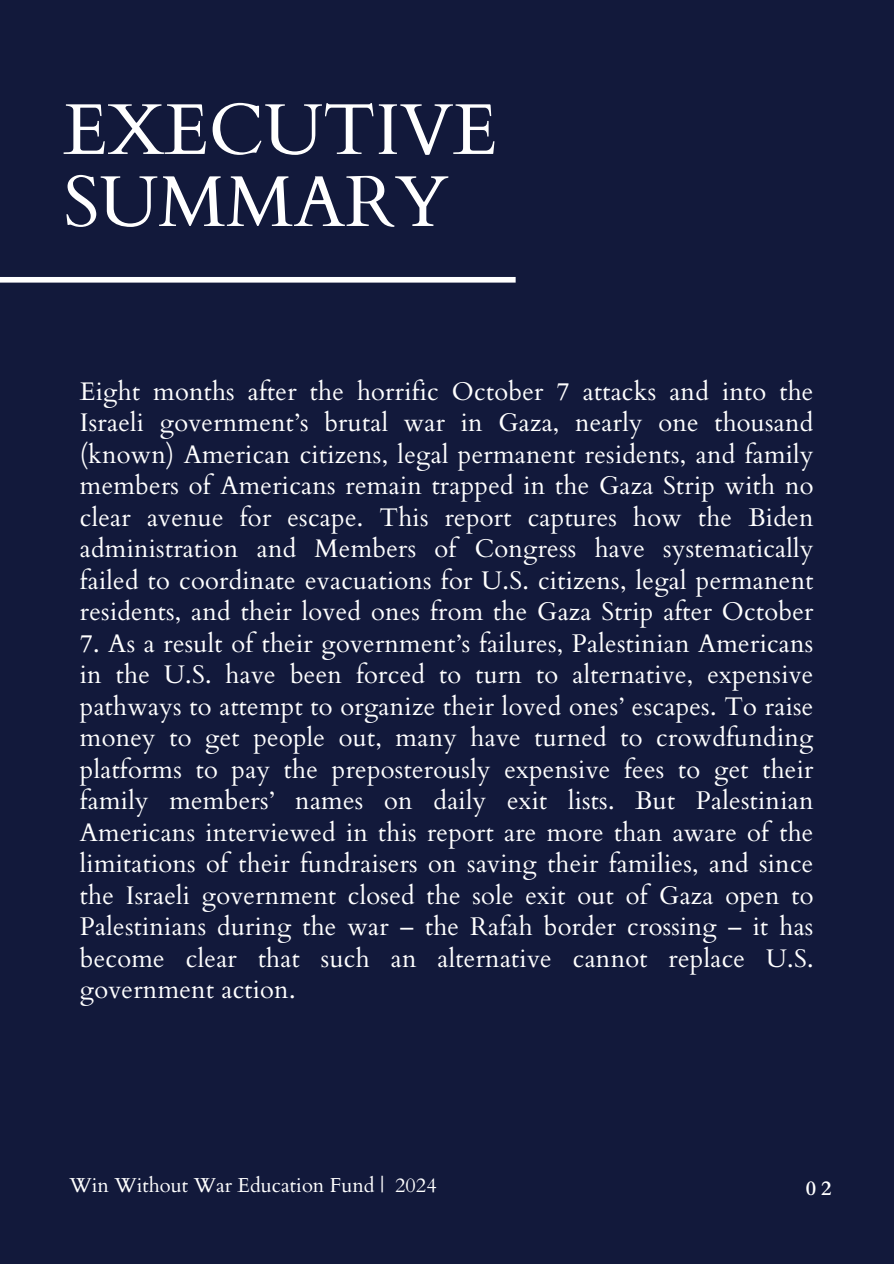
<style>
.page{position:relative;width:894px;height:1264px;background:#fff}
.page>*{position:absolute;margin:0;border:0;box-sizing:border-box;transform-origin:0 0}
.t1{font:72px/72px "Cardo";color:#fff}
.t2{font:25.5px/31.5px "Cardo";letter-spacing:.01em;color:#fff;text-align:justify}
.t3{font:20.25px "Cardo";color:#fff}
.t4{font:700 20.25px "Cardo";color:#fff}
</style>
<div class="page">
<div style="left:0;top:0;width:893px;height:1263px;background:#12193b"></div>
<div style="left:0;top:277px;width:515px;height:5px;background:#fff"></div>
<p class="t1" style="left:63px;top:95px;width:435px">EXECUTIVE<br>SUMMARY</p>
<p class="t2" style="left:80px;top:376px;width:735px">Eight months after the horrific October 7 attacks and into the Israeli government’s brutal war in Gaza, nearly one thousand (known) American citizens, legal permanent residents, and family members of Americans remain trapped in the Gaza Strip with no clear avenue for escape. This report captures how the Biden administration and Members of Congress have systematically failed to coordinate evacuations for U.S. citizens, legal permanent residents, and their loved ones from the Gaza Strip after October</p>
<p class="t2" style="left:80px;top:628px;width:735px">7. As a result of their government’s failures, Palestinian Americans in the U.S. have been forced to turn to alternative, expensive pathways to attempt to organize their loved ones’ escapes. To raise money to get people out, many have turned to crowdfunding platforms to pay the preposterously expensive fees to get their family members’ names on daily exit lists. But Palestinian Americans interviewed in this report are more than aware of the limitations of their fundraisers on saving their families, and since the Israeli government closed the sole exit out of Gaza open to Palestinians during the war – the Rafah border crossing – it has become clear that such an alternative cannot replace U.S. government action.</p>
<p class="t3" style="left:69px;top:1172px;width:368px">Win Without War Education Fund | 2024</p>
<h2 class="t4" style="left:805px;top:1175px;width:27px">02</h2>
</div>
